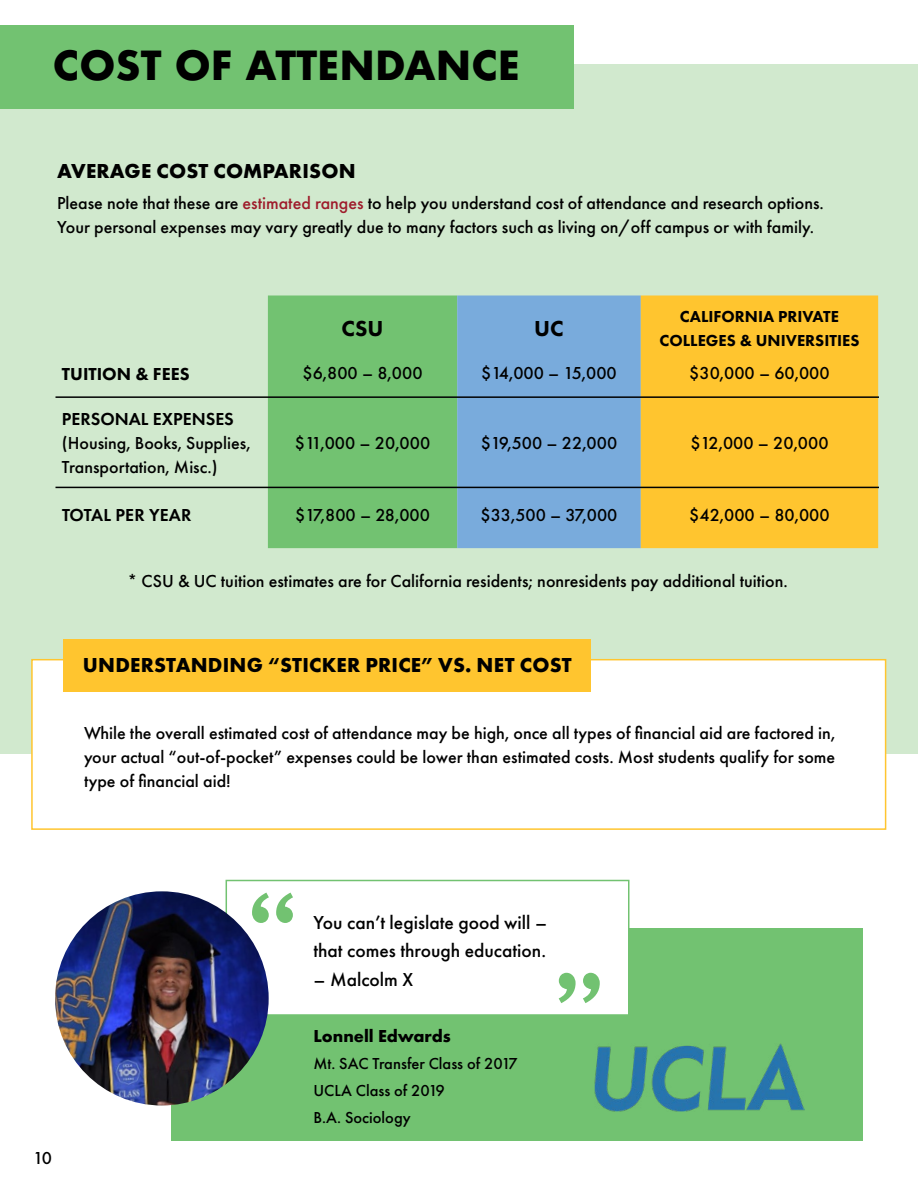
<style>
.page{position:relative;width:918px;height:1188px;background:#fff}
.page>*{position:absolute;margin:0;border:0;box-sizing:border-box;transform-origin:0 0}
.Heading_1__Pg__10{font:700 39px "Futura";color:#000}
.t1{font:800 22.5px "Futura PT";color:#000}
.Subheading_1__Pg__10{font:700 21px "Futura PT";letter-spacing:.01em;color:#000}
.t2{font:500 19.5px/28.5px "Futura PT";color:#000}
.t3{font:500 18px/24px "Futura PT";color:#000}
.t4{font:600 18px "Futura PT";color:#000}
.t5{font:700 18px "Futura PT";color:#000}
.t6{font:800 18px "Futura PT";color:#000}
.t7{font:500 16.5px "Futura PT";color:#000}
.t8{font:800 16.5px/24px "Futura PT";color:#000;text-align:center}
.s1{color:#9e1c2b}
</style>
<div class="page">
<div style="left:0;top:65px;width:918px;height:689px;background:#d1e9ce"></div>
<div style="left:0;top:26px;width:573px;height:83px;background:#72c271"></div>
<div style="left:268px;top:296px;width:189px;height:252px;background:#72c271"></div>
<div style="left:457px;top:296px;width:184px;height:252px;background:#79abdc"></div>
<div style="left:641px;top:296px;width:237px;height:252px;background:#ffc52f"></div>
<div style="left:31px;top:659px;width:855px;height:171px;background:#fff;border:2px solid #ffc52f"></div>
<div style="left:63px;top:639px;width:528px;height:53px;background:#ffc52f"></div>
<hr style="left:56px;top:396px;width:823px;height:2px;background:#000101">
<hr style="left:56px;top:487px;width:823px;height:1px;background:#000101">
<div style="left:171px;top:928px;width:692px;height:213px;background:#72c271"></div>
<div style="left:226px;top:880px;width:404px;height:136px;background:#fff;border:2px solid #72c271"></div>
<img style="left:55px;top:891px;width:214px;height:215px;border-radius:107px">
<img style="left:594px;top:1043px;width:210px;height:69px">
<svg style="left:559px;top:973px;width:41px;height:30px"></svg>
<svg style="left:252px;top:893px;width:41px;height:30px"></svg>
<p class="Heading_1__Pg__10" style="left:53px;top:38px;width:468px">COST OF ATTENDANCE</p>
<p class="Subheading_1__Pg__10" style="left:57px;top:157px;width:300px">AVERAGE COST COMPARISON</p>
<p class="t3" style="left:57px;top:191px;width:768px">Please note that these are <span class="s1">estimated ranges</span> to help you understand cost of attendance and research options.<br>Your personal expenses may vary greatly due to many factors such as living on/off campus or with family.</p>
<p class="t1" style="left:342px;top:314px;width:43px">CSU</p>
<p class="t1" style="left:534px;top:314px;width:31px">UC</p>
<p class="t8" style="left:660px;top:304px;width:201px">CALIFORNIA PRIVATE<br>COLLEGES &amp; UNIVERSITIES</p>
<p class="t6" style="left:62px;top:363px;width:129px">TUITION &amp; FEES</p>
<p class="t3" style="left:303px;top:361px;width:122px">$6,800 – 8,000</p>
<p class="t3" style="left:481px;top:361px;width:137px">$14,000 – 15,000</p>
<p class="t3" style="left:689px;top:361px;width:142px">$30,000 – 60,000</p>
<p class="t4" style="left:62px;top:408px;width:173px">PERSONAL EXPENSES</p>
<p class="t3" style="left:62px;top:431px;width:190px">(Housing, Books, Supplies,<br>Transportation, Misc.)</p>
<p class="t3" style="left:295px;top:431px;width:137px">$11,000 – 20,000</p>
<p class="t3" style="left:481px;top:431px;width:138px">$19,500 – 22,000</p>
<p class="t3" style="left:690px;top:431px;width:140px">$12,000 – 20,000</p>
<p class="t4" style="left:62px;top:504px;width:131px">TOTAL PER YEAR</p>
<p class="t3" style="left:295px;top:503px;width:137px">$17,800 – 28,000</p>
<p class="t3" style="left:481px;top:503px;width:138px">$33,500 – 37,000</p>
<p class="t3" style="left:689px;top:503px;width:142px">$42,000 – 80,000</p>
<p class="t3" style="left:128px;top:569px;width:662px">* CSU &amp; UC tuition estimates are for California residents; nonresidents pay additional tuition.</p>
<p class="Subheading_1__Pg__10" style="left:83px;top:651px;width:490px">UNDERSTANDING “STICKER PRICE” VS. NET COST</p>
<p class="t3" style="left:84px;top:721px;width:753px;text-align:justify">While the overall estimated cost of attendance may be high, once all types of financial aid are factored in, your actual “out-of-pocket” expenses could be lower than estimated costs. Most students qualify for some type of financial aid!</p>
<p class="t2" style="left:313px;top:908px;width:235px">You can’t legislate good will – that comes through education.</p>
<p class="t2" style="left:313px;top:965px;width:101px">– Malcolm X</p>
<p class="t3" style="left:33px;top:1146px;width:21px">10</p>
<p class="t5" style="left:313px;top:1025px;width:139px">Lonnell Edwards</p>
<p class="t7" style="left:313px;top:1054px;width:206px">Mt. SAC Transfer Class of 2017</p>
<p class="t7" style="left:313px;top:1081px;width:133px">UCLA Class of 2019</p>
<p class="t7" style="left:313px;top:1108px;width:99px">B.A. Sociology</p>
</div>
